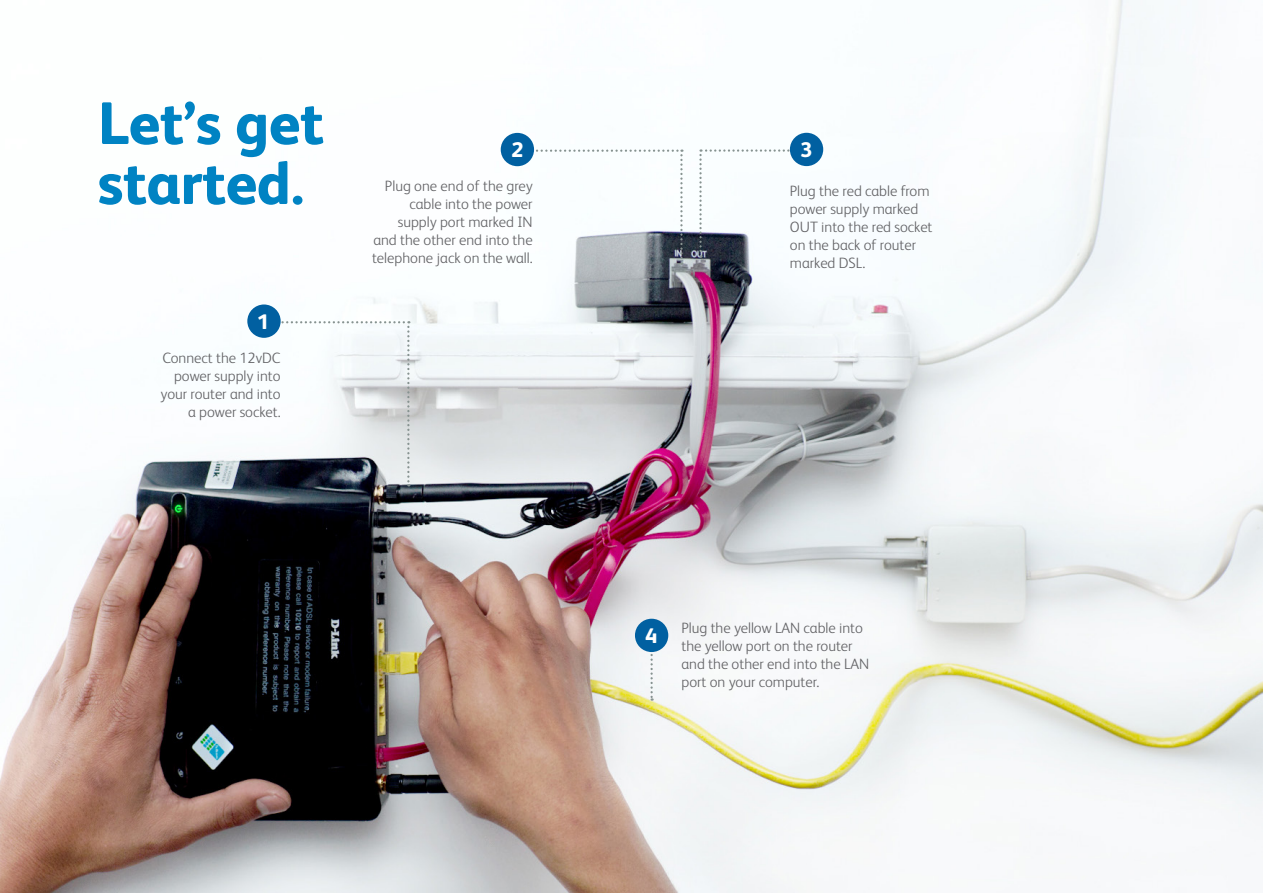
<style>
.page{position:relative;width:1263px;height:893px;background:#fff}
.page>*{position:absolute;margin:0;border:0;box-sizing:border-box;transform-origin:0 0}
.t1{font:800 60px/60px "FS Albert Pro";letter-spacing:-.01em;color:#0083c3}
.t2{font:800 21.15px "FS Albert Pro";color:#fff}
.t3{font:300 15px/18px "FS Albert Pro";color:#636366;text-align:right}
</style>
<div class="page">
<img style="left:0;top:0;width:1263px;height:893px">
<svg style="left:699px;top:149px;width:108px;height:109px"></svg>
<svg style="left:264px;top:321px;width:145px;height:165px"></svg>
<svg style="left:518px;top:150px;width:165px;height:115px"></svg>
<div style="left:501px;top:133px;width:33px;height:33px;background:#0160a1;border-radius:50%"></div>
<div style="left:790px;top:133px;width:33px;height:33px;background:#0160a1;border-radius:50%"></div>
<div style="left:247px;top:304px;width:34px;height:34px;background:#0160a1;border-radius:50%"></div>
<svg style="left:650px;top:652px;width:3px;height:49px"></svg>
<div style="left:635px;top:619px;width:33px;height:33px;background:#0160a1;border-radius:50%"></div>
<h1 class="t1" style="left:98px;top:89px;width:228px">Let’s get started.</h1>
<h2 class="t2" style="left:257px;top:305px;width:14px">1</h2>
<p class="t3" style="left:161px;top:347px;width:122px">Connect the 12vDC power supply into your router and into a power socket.</p>
<h2 class="t2" style="left:511px;top:134px;width:14px">2</h2>
<h2 class="t2" style="left:800px;top:133px;width:14px">3</h2>
<p class="t3" style="left:372px;top:176px;width:162px">Plug one end of the grey cable into the power supply port marked IN and the other end into the telephone jack on the wall.</p>
<p class="t3" style="left:790px;top:181px;width:144px;text-align:left">Plug the red cable from power supply marked<br>OUT into the red socket on the back of router marked DSL.</p>
<h2 class="t2" style="left:646px;top:619px;width:14px">4</h2>
<p class="t3" style="left:681px;top:618px;width:189px;text-align:left">Plug the yellow LAN cable into the yellow port on the router and the other end into the LAN port on your computer.</p>
</div>
